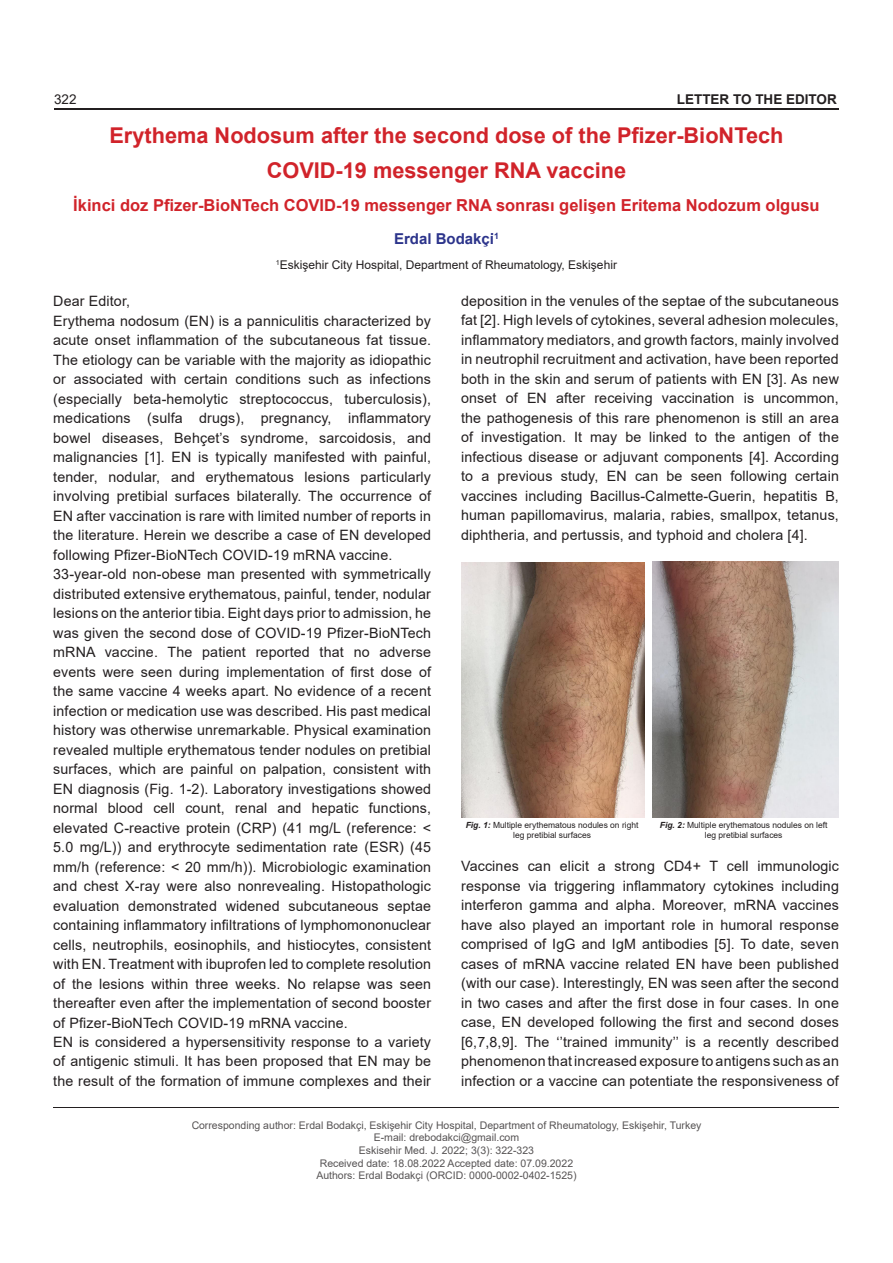
<style>
.page{position:relative;width:893px;height:1263px;background:#fff}
.page>*{position:absolute;margin:0;border:0;box-sizing:border-box;transform-origin:0 0}
.t1{font:700 21.75px/34.5px "Arial";color:#d1232a;text-align:center}
.t2{font:700 16.5px "Arial";color:#d1232a}
.t3{font:700 15px "Arial";color:#2c348b}
.t4{font:14.25px/19.5px "Arial";letter-spacing:.01em;color:#231f20;text-align:justify}
.t5{font:700 13.5px "Arial";color:#231f20}
.t6{font:13.5px "Arial";color:#231f20}
.t7{font:12px "Arial";color:#231f20}
.t8{font:10.5px/12.6px "Arial";color:#231f20;text-align:center}
.t9{font:8.4px/10.2px "Arial";color:#231f20;text-align:center}
.s1{font-weight:700;font-style:italic}
</style>
<div class="page">
<hr style="left:53px;top:1107px;width:786px;height:1px;background:#231f20">
<hr style="left:54px;top:109px;width:785px;height:1px;background:#231f20">
<img style="left:461px;top:562px;width:183px;height:256px">
<img style="left:652px;top:562px;width:187px;height:255px">
<p class="t6" style="left:54px;top:90px;width:24px">322</p>
<p class="t5" style="left:677px;top:90px;width:162px">LETTER TO THE EDITOR</p>
<h1 class="t1" style="left:109px;top:119px;width:675px">Erythema Nodosum after the second dose of the Pfizer-BioNTech<br>COVID-19 messenger RNA vaccine</h1>
<p class="t2" style="left:73px;top:193px;width:748px">İkinci doz Pfizer-BioNTech COVID-19 messenger RNA sonrası gelişen Eritema Nodozum olgusu</p>
<p class="t3" style="left:394px;top:228px;width:106px">Erdal Bodakçi̇<sup>1</sup></p>
<p class="t7" style="left:276px;top:257px;width:343px"><sup>1</sup>Eskişehir City Hospital, Department of Rheumatology, Eskişehir</p>
<p class="t4" style="left:53px;top:291px;width:379px;text-align:left">Dear Editor,<br>Erythema nodosum (EN) is a panniculitis characterized by acute onset inflammation of the subcutaneous fat tissue.<br>The etiology can be variable with the majority as idiopathic or associated with certain conditions such as infections (especially beta-hemolytic streptococcus, tuberculosis), medications (sulfa drugs), pregnancy, inflammatory bowel diseases, Behçet’s syndrome, sarcoidosis, and malignancies [1]. EN is typically manifested with painful, tender, nodular, and erythematous lesions particularly involving pretibial surfaces bilaterally. The occurrence of EN after vaccination is rare with limited number of reports in the literature. Herein we describe a case of EN developed following Pfizer-BioNTech COVID-19 mRNA vaccine.<br>33-year-old non-obese man presented with symmetrically distributed extensive erythematous, painful, tender, nodular lesions on the anterior tibia. Eight days prior to admission, he was given the second dose of COVID-19 Pfizer-BioNTech mRNA vaccine. The patient reported that no adverse events were seen during implementation of first dose of the same vaccine 4 weeks apart. No evidence of a recent infection or medication use was described. His past medical history was otherwise unremarkable. Physical examination revealed multiple erythematous tender nodules on pretibial surfaces, which are painful on palpation, consistent with EN diagnosis (Fig. 1-2). Laboratory investigations showed normal blood cell count, renal and hepatic functions, elevated C-reactive protein (CRP) (41 mg/L (reference: &lt; 5.0 mg/L)) and erythrocyte sedimentation rate (ESR) (45 mm/h (reference: &lt; 20 mm/h)). Microbiologic examination and chest X-ray were also nonrevealing. Histopathologic evaluation demonstrated widened subcutaneous septae containing inflammatory infiltrations of lymphomononuclear cells, neutrophils, eosinophils, and histiocytes, consistent with EN. Treatment with ibuprofen led to complete resolution of the lesions within three weeks. No relapse was seen thereafter even after the implementation of second booster of Pfizer-BioNTech COVID-19 mRNA vaccine.<br>EN is considered a hypersensitivity response to a variety of antigenic stimuli. It has been proposed that EN may be the result of the formation of immune complexes and their</p>
<p class="t4" style="left:461px;top:291px;width:379px">deposition in the venules of the septae of the subcutaneous fat [2]. High levels of cytokines, several adhesion molecules, inflammatory mediators, and growth factors, mainly involved in neutrophil recruitment and activation, have been reported both in the skin and serum of patients with EN [3]. As new onset of EN after receiving vaccination is uncommon, the pathogenesis of this rare phenomenon is still an area of investigation. It may be linked to the antigen of the infectious disease or adjuvant components [4]. According to a previous study, EN can be seen following certain vaccines including Bacillus-Calmette-Guerin, hepatitis B, human papillomavirus, malaria, rabies, smallpox, tetanus, diphtheria, and pertussis, and typhoid and cholera [4].</p>
<p class="t9" style="left:466px;top:820px;width:174px"><span class="s1">Fig. 1:</span> Multiple erythematous nodules on right leg pretibial surfaces</p>
<p class="t9" style="left:660px;top:820px;width:169px"><span class="s1">Fig. 2:</span> Multiple erythematous nodules on left leg pretibial surfaces</p>
<p class="t4" style="left:461px;top:856px;width:379px">Vaccines can elicit a strong CD4+ T cell immunologic response via triggering inflammatory cytokines including interferon gamma and alpha. Moreover, mRNA vaccines have also played an important role in humoral response comprised of IgG and IgM antibodies [5]. To date, seven cases of mRNA vaccine related EN have been published (with our case). Interestingly, EN was seen after the second in two cases and after the first dose in four cases. In one case, EN developed following the first and second doses [6,7,8,9]. The ‘’trained immunity’’ is a recently described phenomenon that increased exposure to antigens such as an infection or a vaccine can potentiate the responsiveness of</p>
<p class="t8" style="left:192px;top:1119px;width:511px">Corresponding author: Erdal Bodakçi, Eskişehir City Hospital, Department of Rheumatology, Eskişehir, Turkey E-mail: drebodakci@gmail.com<br>Eskisehir Med. J. 2022; 3(3): 322-323<br>Received date: 18.08.2022 Accepted date: 07.09.2022<br>Authors: Erdal Bodakçi (ORCID: 0000-0002-0402-1525)</p>
</div>
